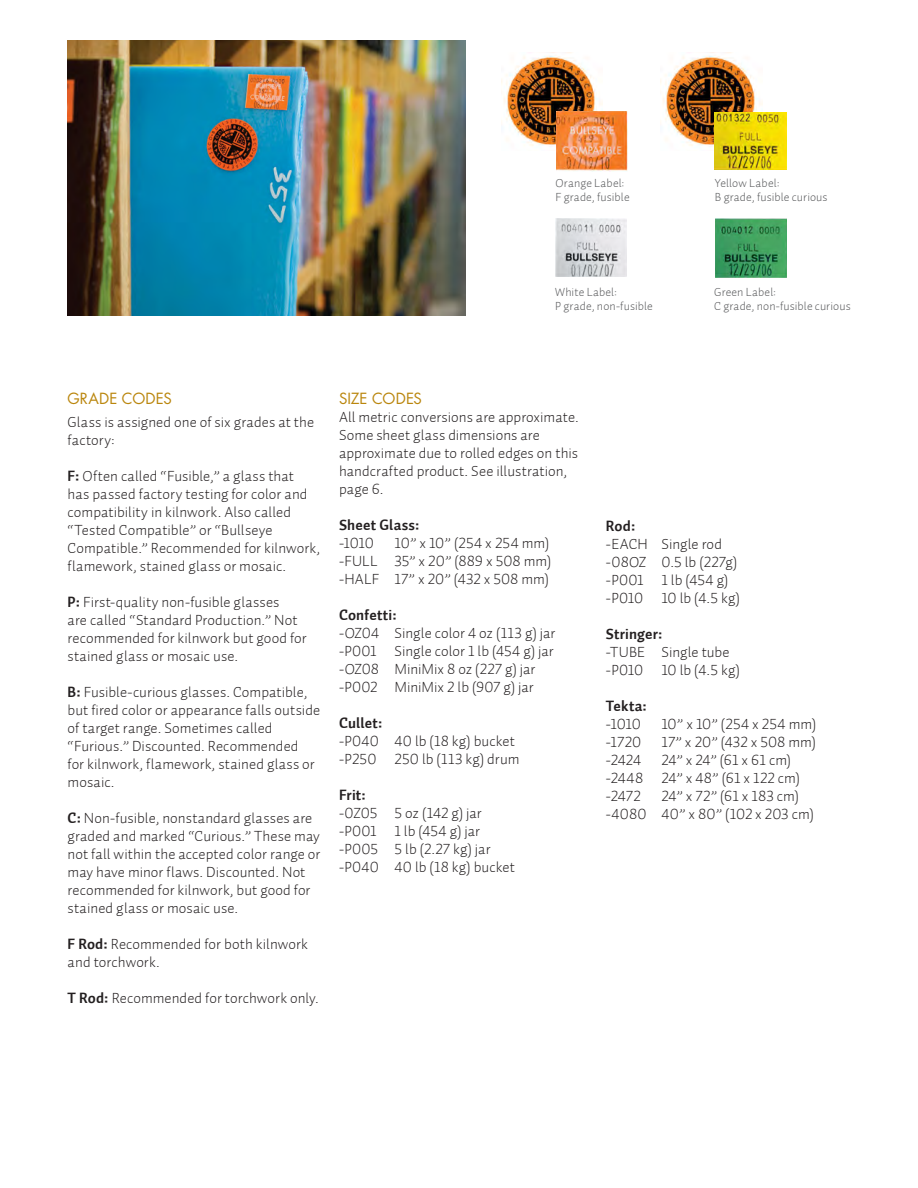
<style>
.page{position:relative;width:918px;height:1188px;background:#fff}
.page>*{position:absolute;margin:0;border:0;box-sizing:border-box;transform-origin:0 0}
.t1{font:15px/18px "Auto 1 Light LF";letter-spacing:.005em;color:#231f20}
.t2{font:15px "Auto 1 Bold LF";letter-spacing:.01em;color:#231f20}
.t3{font:15px "Futura";letter-spacing:.005em;color:#ba860d}
.t4{font:12px/14.4px "Auto 1 Light LF";letter-spacing:.01em;color:#58595b}
.s1{font-family:"Auto 1 Bold LF"}
</style>
<div class="page">
<img style="left:660px;top:52px;width:102px;height:99px">
<img style="left:501px;top:52px;width:102px;height:94px">
<img style="left:556px;top:111px;width:72px;height:61px">
<img style="left:68px;top:40px;width:398px;height:275px">
<img style="left:715px;top:112px;width:72px;height:58px">
<img style="left:556px;top:219px;width:71px;height:58px">
<img style="left:715px;top:219px;width:72px;height:58px">
<p class="t4" style="left:556px;top:176px;width:76px">Orange Label:<br>F grade, fusible</p>
<p class="t4" style="left:715px;top:176px;width:114px">Yellow Label:<br>B grade, fusible curious</p>
<p class="t4" style="left:555px;top:285px;width:99px">White Label:<br>P grade, non-fusible</p>
<p class="t4" style="left:714px;top:285px;width:138px">Green Label:<br>C grade, non-fusible curious</p>
<p class="t3" style="left:68px;top:389px;width:106px">GRADE CODES</p>
<p class="t1" style="left:68px;top:413px;width:248px">Glass is assigned one of six grades at the factory:</p>
<p class="t1" style="left:68px;top:467px;width:254px"><span class="s1">F:</span> Often called “Fusible,” a glass that<br>has passed factory testing for color and compatibility in kilnwork. Also called “Tested Compatible” or “Bullseye Compatible.” Recommended for kilnwork, flamework, stained glass or mosaic.</p>
<p class="t1" style="left:68px;top:593px;width:241px"><span class="s1">P:</span> First-quality non-fusible glasses<br>are called “Standard Production.” Not recommended for kilnwork but good for stained glass or mosaic use.</p>
<p class="t1" style="left:68px;top:683px;width:254px"><span class="s1">B:</span> Fusible-curious glasses. Compatible, but fired color or appearance falls outside of target range. Sometimes called “Furious.” Discounted. Recommended<br>for kilnwork, flamework, stained glass or mosaic.</p>
<p class="t1" style="left:68px;top:809px;width:254px"><span class="s1">C:</span> Non-fusible, nonstandard glasses are graded and marked “Curious.” These may not fall within the accepted color range or may have minor flaws. Discounted. Not recommended for kilnwork, but good for stained glass or mosaic use.</p>
<p class="t1" style="left:68px;top:935px;width:242px"><span class="s1">F Rod:</span> Recommended for both kilnwork and torchwork.</p>
<p class="t1" style="left:68px;top:989px;width:253px"><span class="s1">T Rod:</span> Recommended for torchwork only.</p>
<p class="t3" style="left:339px;top:389px;width:85px">SIZE CODES</p>
<p class="t1" style="left:339px;top:408px;width:241px">All metric conversions are approximate.<br>Some sheet glass dimensions are approximate due to rolled edges on this handcrafted product. See illustration, page 6.</p>
<p class="t2" style="left:339px;top:516px;width:82px">Sheet Glass:</p>
<p class="t1" style="left:339px;top:534px;width:36px">-1010</p>
<p class="t1" style="left:339px;top:534px;width:214px;text-indent:55px">10” x 10” (254 x 254 mm) -FULL 35” x 20” (889 x 508 mm) -HALF 17” x 20” (432 x 508 mm)</p>
<p class="t2" style="left:339px;top:606px;width:59px">Confetti:</p>
<p class="t1" style="left:339px;top:624px;width:218px">-OZ04 Single color 4 oz (113 g) jar -P001 Single color 1 lb (454 g) jar -OZ08 MiniMix 8 oz (227 g) jar -P002 MiniMix 2 lb (907 g) jar</p>
<p class="t2" style="left:339px;top:714px;width:45px">Cullet:</p>
<p class="t1" style="left:339px;top:732px;width:182px">-P040 40 lb (18 kg) bucket -P250 250 lb (113 kg) drum</p>
<p class="t2" style="left:339px;top:786px;width:28px">Frit:</p>
<p class="t1" style="left:339px;top:804px;width:177px">-0Z05 5 oz (142 g) jar -P001 1 lb (454 g) jar -P005 5 lb (2.27 kg) jar -P040 40 lb (18 kg) bucket</p>
<p class="t2" style="left:606px;top:516px;width:31px">Rod:</p>
<p class="t1" style="left:606px;top:535px;width:135px">-EACH Single rod -08OZ 0.5 lb (227g) -P001 1 lb (454 g) -P010 10 lb (4.5 kg)</p>
<p class="t2" style="left:606px;top:624px;width:58px">Stringer:</p>
<p class="t1" style="left:606px;top:643px;width:135px">-TUBE Single tube -P010 10 lb (4.5 kg)</p>
<p class="t2" style="left:606px;top:696px;width:43px">Tekta:</p>
<p class="t1" style="left:606px;top:715px;width:36px">-1010</p>
<p class="t1" style="left:661px;top:715px;width:156px">10” x 10” (254 x 254 mm)</p>
<p class="t1" style="left:606px;top:733px;width:37px">-1720</p>
<p class="t1" style="left:661px;top:733px;width:156px">17” x 20” (432 x 508 mm)</p>
<p class="t1" style="left:606px;top:751px;width:37px">-2424</p>
<p class="t1" style="left:606px;top:751px;width:196px;text-indent:56px">24” x 24” (61 x 61 cm) -2448 24” x 48” (61 x 122 cm) -2472</p>
<p class="t1" style="left:606px;top:787px;width:209px;text-indent:56px">24” x 72” (61 x 183 cm) -4080 40” x 80” (102 x 203 cm)</p>
</div>
